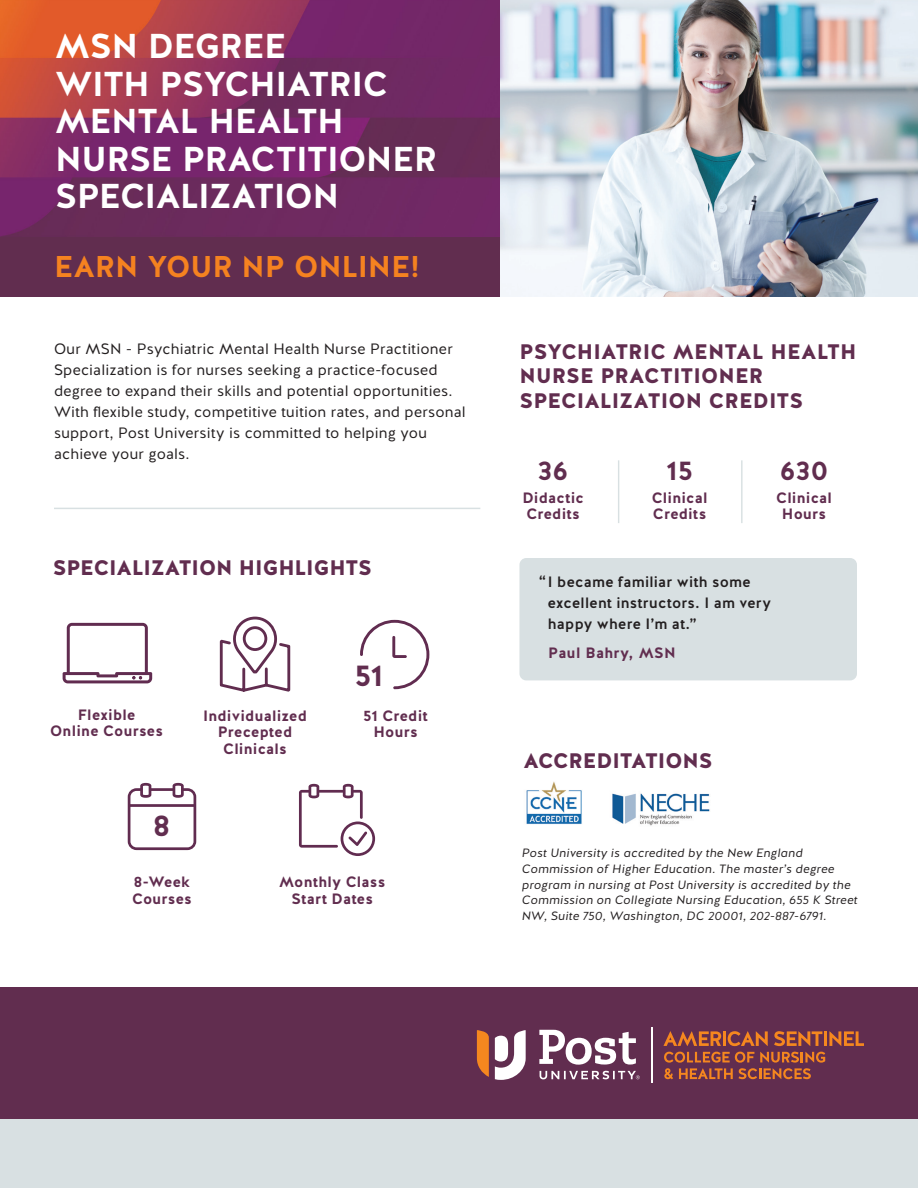
<style>
.page{position:relative;width:918px;height:1188px;background:#fff}
.page>*{position:absolute;margin:0;border:0;box-sizing:border-box;transform-origin:0 0}
.t1{font:700 34.5px/37.5px "Halis GR";letter-spacing:-.02em;color:#fff}
.t2{font:700 30px "Halis GR";letter-spacing:-.005em;color:#f58220}
.t3{font:700 30px "Halis GR";color:#612d4f}
.t4{font:700 27px "Halis GR";letter-spacing:.01em;color:#612d4f}
.t5{font:900 21px "Halis GR";color:#612d4f}
.t6{font:15px/21px "Halis GR";letter-spacing:.015em;color:#231f20}
.t7{font:700 15px/16.5px "Halis GR";letter-spacing:.015em;color:#612d4f}
.t8{font:500 15px/21px "Halis GR";letter-spacing:.015em;color:#231f20}
.t9{font:italic 12px/15.8px "Halis GR";letter-spacing:.02em;color:#231f20}
</style>
<div class="page">
<div style="left:0;top:988px;width:918px;height:134px;background:#612d4f"></div>
<svg style="left:477px;top:1030px;width:12px;height:47px"></svg>
<svg style="left:495px;top:1030px;width:31px;height:50px"></svg>
<svg style="left:539px;top:1030px;width:97px;height:35px"></svg>
<svg style="left:540px;top:1071px;width:100px;height:8px"></svg>
<svg style="left:663px;top:1031px;width:58px;height:15px"></svg>
<hr style="left:723px;top:1031px;width:3px;height:15px;background:#f5871f">
<svg style="left:728px;top:1031px;width:40px;height:15px"></svg>
<svg style="left:774px;top:1031px;width:48px;height:15px"></svg>
<hr style="left:824px;top:1031px;width:3px;height:15px;background:#f5871f">
<svg style="left:829px;top:1031px;width:35px;height:15px"></svg>
<svg style="left:664px;top:1052px;width:161px;height:27px"></svg>
<hr style="left:651px;top:1027px;width:2px;height:56px;background:#fff">
<div style="left:0;top:1119px;width:918px;height:69px;background:#d8e0e2"></div>
<img style="left:500px;top:0;width:418px;height:297px">
<hr style="left:54px;top:508px;width:426px;height:1px;background:#d8e0e2">
<div style="left:0;top:234px;width:500px;height:63px;background:#612d4f"></div>
<img style="left:0;top:0;width:500px;height:236px">
<img style="left:612px;top:793px;width:98px;height:33px">
<img style="left:526px;top:781px;width:56px;height:43px">
<hr style="left:618px;top:460px;width:1px;height:63px;background:#d8e0e2">
<hr style="left:741px;top:460px;width:2px;height:63px;background:#d8e0e2">
<div style="left:519px;top:558px;width:338px;height:122px;background:#d8e0e2;border-radius:7px"></div>
<svg style="left:63px;top:623px;width:89px;height:60px"></svg>
<svg style="left:128px;top:783px;width:68px;height:67px"></svg>
<svg style="left:360px;top:620px;width:69px;height:69px"></svg>
<svg style="left:299px;top:784px;width:76px;height:72px"></svg>
<svg style="left:219px;top:618px;width:72px;height:74px"></svg>
<p class="t1" style="left:55px;top:28px;width:383px">MSN DEGREE<br>WITH PSYCHIATRIC<br>MENTAL HEALTH<br>NURSE PRACTITIONER<br>SPECIALIZATION</p>
<p class="t2" style="left:54px;top:248px;width:368px">EARN YOUR NP ONLINE!</p>
<p class="t6" style="left:54px;top:338px;width:413px">Our MSN - Psychiatric Mental Health Nurse Practitioner Specialization is for nurses seeking a practice-focused degree to expand their skills and potential opportunities.<br>With flexible study, competitive tuition rates, and personal support, Post University is committed to helping you achieve your goals.</p>
<p class="t5" style="left:53px;top:554px;width:321px">SPECIALIZATION HIGHLIGHTS</p>
<p class="t7" style="left:78px;top:706px;width:59px">Flexible</p>
<p class="t7" style="left:50px;top:723px;width:114px">Online Courses</p>
<p class="t7" style="left:203px;top:708px;width:105px;text-align:center">Individualized<br>Precepted</p>
<p class="t7" style="left:223px;top:741px;width:65px">Clinicals</p>
<p class="t3" style="left:354px;top:657px;width:30px">51</p>
<p class="t7" style="left:363px;top:708px;width:66px">51 Credit</p>
<p class="t7" style="left:373px;top:724px;width:46px">Hours</p>
<p class="t3" style="left:153px;top:806px;width:18px">8</p>
<p class="t7" style="left:134px;top:874px;width:58px">8-Week</p>
<p class="t7" style="left:132px;top:890px;width:61px">Courses</p>
<p class="t7" style="left:279px;top:874px;width:108px">Monthly Class</p>
<p class="t7" style="left:291px;top:890px;width:83px">Start Dates</p>
<p class="t5" style="left:519px;top:338px;width:338px">PSYCHIATRIC MENTAL HEALTH</p>
<p class="t5" style="left:519px;top:362px;width:245px">NURSE PRACTITIONER</p>
<p class="t5" style="left:519px;top:387px;width:285px">SPECIALIZATION CREDITS</p>
<p class="t4" style="left:538px;top:454px;width:32px">36</p>
<p class="t7" style="left:522px;top:490px;width:63px">Didactic<br>Credits</p>
<p class="t4" style="left:666px;top:454px;width:28px">15</p>
<p class="t7" style="left:652px;top:490px;width:57px">Clinical<br>Credits</p>
<p class="t4" style="left:780px;top:454px;width:50px">630</p>
<p class="t7" style="left:776px;top:490px;width:57px;text-align:center">Clinical<br>Hours</p>
<p class="t8" style="left:548px;top:572px;width:225px;text-indent:-9px">“I became familiar with some excellent instructors. I am very happy where I’m at.”</p>
<p class="t7" style="left:548px;top:645px;width:129px">Paul Bahry, MSN</p>
<p class="t5" style="left:523px;top:747px;width:191px">ACCREDITATIONS</p>
<p class="t9" style="left:522px;top:845px;width:337px">Post University is accredited by the New England Commission of Higher Education. The master’s degree program in nursing at Post University is accredited by the Commission on Collegiate Nursing Education, 655 K Street NW, Suite 750, Washington, DC 20001, 202-887-6791.</p>
</div>
